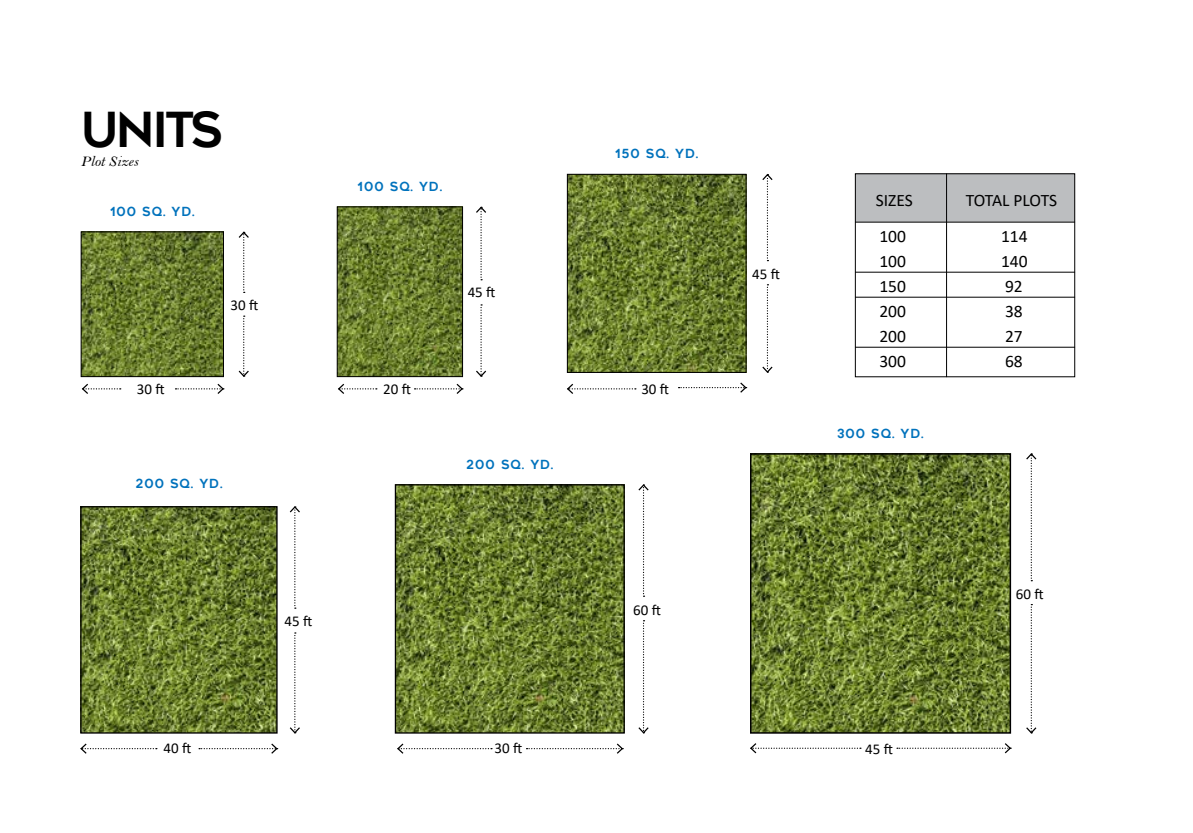
<style>
.page{position:relative;width:1193px;height:833px;background:#fff}
.page>*{position:absolute;margin:0;border:0;box-sizing:border-box;transform-origin:0 0}
.t1{font:48px "Geometos";letter-spacing:-.065em;color:#000}
.t2{font:17.5px "Calibri";color:#000}
.t3{font:17.5px "Calibri";letter-spacing:-.025em;color:#000}
.t4{font:15px "Calibri";color:#000}
.t5{font:15px "Bell MT Italic";color:#000}
.t6{font:12.5px "Geometos";letter-spacing:.075em;color:#0072bc}
</style>
<div class="page">
<div style="left:855px;top:173px;width:220px;height:49px;background:#bcbec0"></div>
<div style="left:855px;top:173px;width:220px;height:204px;border:1px solid #000"></div>
<img style="left:397px;top:486px;width:226px;height:245px">
<div style="left:395px;top:484px;width:230px;height:249px;border:1px solid #000"></div>
<svg style="left:526px;top:743px;width:98px;height:11px"></svg>
<svg style="left:638px;top:620px;width:11px;height:114px"></svg>
<svg style="left:638px;top:484px;width:11px;height:112px"></svg>
<svg style="left:397px;top:743px;width:95px;height:11px"></svg>
<img style="left:82px;top:508px;width:194px;height:223px">
<div style="left:80px;top:506px;width:198px;height:227px;border:1px solid #000"></div>
<svg style="left:199px;top:743px;width:79px;height:11px"></svg>
<svg style="left:289px;top:632px;width:11px;height:102px"></svg>
<svg style="left:289px;top:506px;width:11px;height:102px"></svg>
<svg style="left:80px;top:743px;width:77px;height:11px"></svg>
<img style="left:752px;top:455px;width:257px;height:276px">
<div style="left:750px;top:453px;width:261px;height:280px;border:1px solid #000"></div>
<svg style="left:897px;top:743px;width:115px;height:11px"></svg>
<svg style="left:1026px;top:604px;width:11px;height:130px"></svg>
<svg style="left:1026px;top:453px;width:11px;height:128px"></svg>
<svg style="left:750px;top:743px;width:111px;height:11px"></svg>
<img style="left:569px;top:176px;width:175px;height:195px">
<div style="left:567px;top:174px;width:179px;height:199px;border:1px solid #000"></div>
<svg style="left:678px;top:382px;width:69px;height:11px"></svg>
<svg style="left:762px;top:284px;width:11px;height:89px"></svg>
<svg style="left:762px;top:174px;width:11px;height:87px"></svg>
<svg style="left:567px;top:383px;width:69px;height:11px"></svg>
<svg style="left:338px;top:383px;width:39px;height:11px"></svg>
<img style="left:339px;top:208px;width:122px;height:167px">
<div style="left:337px;top:206px;width:126px;height:171px;border:1px solid #000"></div>
<svg style="left:476px;top:304px;width:10px;height:73px"></svg>
<svg style="left:414px;top:383px;width:50px;height:11px"></svg>
<svg style="left:476px;top:206px;width:10px;height:74px"></svg>
<svg style="left:81px;top:383px;width:40px;height:11px"></svg>
<img style="left:83px;top:233px;width:139px;height:142px">
<div style="left:81px;top:231px;width:143px;height:146px;border:1px solid #000"></div>
<svg style="left:238px;top:315px;width:11px;height:62px"></svg>
<svg style="left:175px;top:383px;width:50px;height:11px"></svg>
<svg style="left:238px;top:231px;width:11px;height:62px"></svg>
<hr style="left:855px;top:222px;width:220px;height:1px;background:#000">
<hr style="left:855px;top:272px;width:220px;height:1px;background:#000">
<hr style="left:855px;top:297px;width:220px;height:1px;background:#000">
<hr style="left:946px;top:173px;width:1px;height:204px;background:#000">
<hr style="left:855px;top:347px;width:220px;height:1px;background:#000">
<h1 class="t1" style="left:81px;top:103px;width:143px">UNITS</h1>
<p class="t5" style="left:81px;top:152px;width:59px">Plot Sizes</p>
<p class="t6" style="left:110px;top:204px;width:86px">100 SQ. YD.</p>
<p class="t4" style="left:137px;top:378px;width:29px">30 ft</p>
<p class="t4" style="left:230px;top:294px;width:29px">30 ft</p>
<p class="t6" style="left:135px;top:476px;width:88px">200 SQ. YD.</p>
<p class="t6" style="left:357px;top:179px;width:86px">100 SQ. YD.</p>
<p class="t4" style="left:383px;top:378px;width:29px">20 ft</p>
<p class="t4" style="left:468px;top:282px;width:29px">45 ft</p>
<p class="t6" style="left:466px;top:457px;width:88px">200 SQ. YD.</p>
<p class="t4" style="left:163px;top:737px;width:29px">40 ft</p>
<p class="t4" style="left:284px;top:610px;width:29px">45 ft</p>
<p class="t4" style="left:494px;top:737px;width:29px">30 ft</p>
<p class="t6" style="left:615px;top:147px;width:84px">150 SQ. YD.</p>
<p class="t4" style="left:641px;top:378px;width:29px">30 ft</p>
<p class="t4" style="left:752px;top:263px;width:29px">45 ft</p>
<h2 class="t2" style="left:875px;top:187px;width:39px">SIZES</h2>
<h2 class="t3" style="left:965px;top:187px;width:93px">TOTAL PLOTS</h2>
<h2 class="t2" style="left:879px;top:224px;width:28px">100</h2>
<h2 class="t2" style="left:1001px;top:224px;width:28px">114</h2>
<h2 class="t2" style="left:879px;top:249px;width:28px">100</h2>
<h2 class="t2" style="left:1001px;top:249px;width:28px">140</h2>
<h2 class="t2" style="left:879px;top:274px;width:28px">150</h2>
<h2 class="t2" style="left:1005px;top:274px;width:19px">92</h2>
<h2 class="t2" style="left:879px;top:299px;width:28px">200</h2>
<h2 class="t2" style="left:1005px;top:299px;width:19px">38</h2>
<h2 class="t2" style="left:879px;top:324px;width:28px">200</h2>
<h2 class="t2" style="left:1005px;top:324px;width:19px">27</h2>
<h2 class="t2" style="left:879px;top:349px;width:28px">300</h2>
<h2 class="t2" style="left:1005px;top:349px;width:19px">68</h2>
<p class="t6" style="left:837px;top:426px;width:88px">300 SQ. YD.</p>
<p class="t4" style="left:633px;top:599px;width:29px">60 ft</p>
<p class="t4" style="left:865px;top:738px;width:29px">45 ft</p>
<p class="t4" style="left:1016px;top:583px;width:29px">60 ft</p>
</div>
